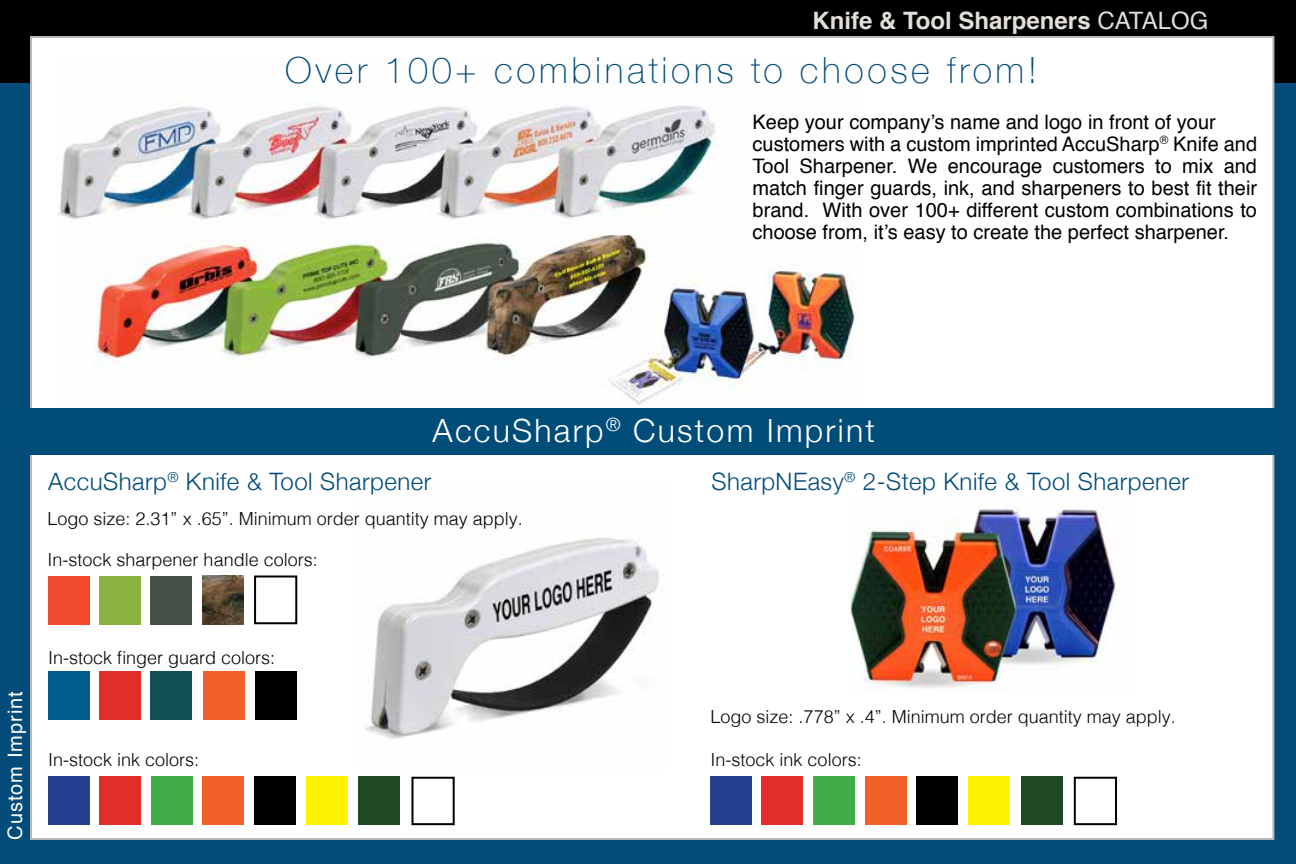
<style>
.page{position:relative;width:1296px;height:864px;background:#fff}
.page>*{position:absolute;margin:0;border:0;box-sizing:border-box;transform-origin:0 0}
.t1{font:100 36px "Helvetica Neue";letter-spacing:.1em;color:#004b7a}
.t2{font:300 32px "Helvetica Neue";letter-spacing:.07em;color:#fff}
.t3{font:300 24px "Helvetica Neue";letter-spacing:.02em;color:#034c7a}
.t4{font:700 24px "Helvetica";color:#e2deda}
.t5{font:20px/22px "Helvetica";color:#000}
.t6{font:20px "Helvetica";letter-spacing:.05em;color:#fff}
.t7{font:300 18px "Helvetica";color:#000}
.t8{font:18px "Impact";letter-spacing:.09em;color:#fff}
.s1{font-weight:400}
</style>
<div class="page">
<div style="left:0;top:0;width:1296px;height:120px;background:#000"></div>
<div style="left:0;top:83px;width:1296px;height:781px;background:#034c7a"></div>
<div style="left:30px;top:36px;width:1244px;height:804px;background:#fff;border:2px solid #b7b9bb"></div>
<img style="left:365px;top:537px;width:295px;height:203px">
<img style="left:58px;top:101px;width:801px;height:304px">
<div style="left:6px;top:408px;width:1278px;height:46px;background:#004d7a"></div>
<div style="left:48px;top:576px;width:41px;height:48px;background:#f0492c"></div>
<div style="left:99px;top:576px;width:41px;height:48px;background:#8bb340"></div>
<div style="left:151px;top:576px;width:41px;height:48px;background:#454f47"></div>
<img style="left:202px;top:576px;width:42px;height:48px">
<div style="left:254px;top:576px;width:43px;height:48px;border:2px solid #000"></div>
<div style="left:48px;top:672px;width:41px;height:48px;background:#015c8b"></div>
<div style="left:99px;top:672px;width:41px;height:48px;background:#e32d28"></div>
<div style="left:151px;top:672px;width:41px;height:48px;background:#105153"></div>
<div style="left:256px;top:671px;width:41px;height:49px;background:#000"></div>
<div style="left:203px;top:671px;width:41px;height:49px;background:#f16127"></div>
<div style="left:48px;top:777px;width:41px;height:48px;background:#25408f"></div>
<div style="left:99px;top:777px;width:42px;height:48px;background:#e32d28"></div>
<div style="left:151px;top:777px;width:41px;height:48px;background:#41ad49"></div>
<div style="left:254px;top:777px;width:42px;height:48px;background:#000"></div>
<div style="left:203px;top:777px;width:41px;height:48px;background:#f16127"></div>
<div style="left:306px;top:777px;width:41px;height:48px;background:#fff200"></div>
<div style="left:359px;top:777px;width:41px;height:48px;background:#1f4922"></div>
<img style="left:850px;top:507px;width:267px;height:184px">
<div style="left:411px;top:777px;width:44px;height:48px;border:2px solid #000"></div>
<div style="left:711px;top:777px;width:41px;height:48px;background:#25408f"></div>
<div style="left:762px;top:777px;width:41px;height:48px;background:#e32d28"></div>
<div style="left:813px;top:777px;width:42px;height:48px;background:#41ad49"></div>
<div style="left:917px;top:777px;width:41px;height:48px;background:#000"></div>
<div style="left:865px;top:777px;width:41px;height:48px;background:#f16127"></div>
<div style="left:968px;top:777px;width:42px;height:48px;background:#fff200"></div>
<div style="left:1021px;top:777px;width:41px;height:48px;background:#1f4922"></div>
<div style="left:1074px;top:777px;width:43px;height:48px;border:2px solid #000"></div>
<p class="t4" style="left:812px;top:1px;width:398px">Knife &amp; Tool Sharpeners <span class="s1">CATALOG</span></p>
<h1 class="t1" style="left:285px;top:43px;width:754px">Over 100+ combinations to choose from!</h1>
<p class="t5" style="left:753px;top:112px;width:506px">Keep your company’s name and logo in front of your customers with a custom imprinted AccuSharp<sup>®</sup> Knife and Tool Sharpener. We encourage customers to mix and match finger guards, ink, and sharpeners to best fit their brand. With over 100+ different custom combinations to choose from, it’s easy to create the perfect sharpener.</p>
<h2 class="t2" style="left:433px;top:405px;width:444px">AccuSharp<sup>®</sup> Custom Imprint</h2>
<p class="t3" style="left:48px;top:462px;width:384px">AccuSharp<sup>®</sup> Knife &amp; Tool Sharpener</p>
<p class="t3" style="left:711px;top:462px;width:479px">SharpNEasy<sup>®</sup> 2-Step Knife &amp; Tool Sharpener</p>
<p class="t7" style="left:48px;top:504px;width:477px">Logo size: 2.31” x .65”. Minimum order quantity may apply.</p>
<p class="t7" style="left:48px;top:544px;width:272px">In-stock sharpener handle colors:</p>
<p class="t6" style="left:0;top:840px;width:150px;rotate:-90deg">Custom Imprint</p>
<p class="t8" style="left:3px;top:841px;width:71px;rotate:-90deg">CLASSIC</p>
<p class="t7" style="left:48px;top:642px;width:229px">In-stock finger guard colors:</p>
<p class="t7" style="left:48px;top:744px;width:153px">In-stock ink colors:</p>
<p class="t7" style="left:711px;top:701px;width:467px">Logo size: .778” x .4”. Minimum order quantity may apply.</p>
<p class="t7" style="left:711px;top:744px;width:153px">In-stock ink colors:</p>
</div>
